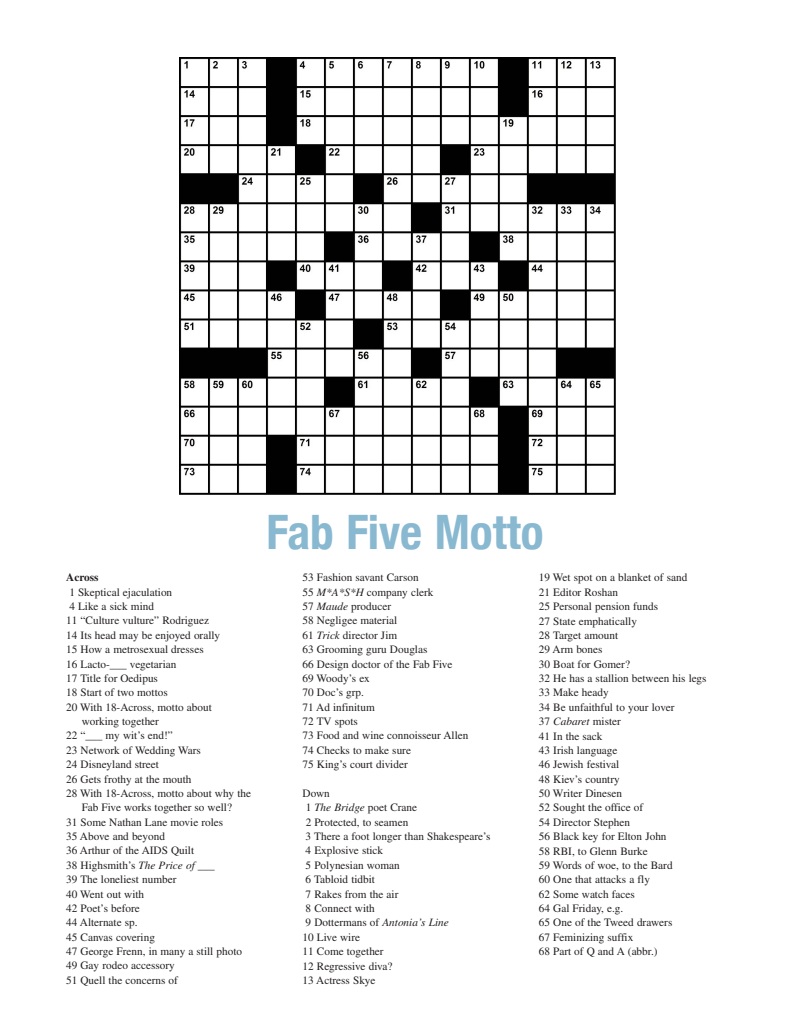
<style>
.page{position:relative;width:810px;height:1035px;background:#fff}
.page>*{position:absolute;margin:0;border:0;box-sizing:border-box;transform-origin:0 0}
.t1{font:700 condensed 47.5px "Helvetica Neue";color:#89b8d1}
.t2{font:11.25px/14.4px "Times LT Std";color:#231f20}
.t3{font:700 11.25px "Times LT Std";color:#231f20}
.s1{font-style:italic}
</style>
<div class="page">
<img style="left:180px;top:58px;width:436px;height:436px">
<p class="t3" style="left:66px;top:574px;width:34px">Across</p>
<p class="t2" style="left:69px;top:586px;width:104px">1 Skeptical ejaculation</p>
<p class="t2" style="left:69px;top:600px;width:86px">4 Like a sick mind</p>
<p class="t2" style="left:66px;top:615px;width:144px">11 “Culture vulture” Rodriguez</p>
<p class="t2" style="left:66px;top:629px;width:156px">14 Its head may be enjoyed orally</p>
<p class="t2" style="left:66px;top:643px;width:139px">15 How a metrosexual dresses</p>
<p class="t2" style="left:66px;top:658px;width:112px">16 Lacto-___ vegetarian</p>
<p class="t2" style="left:66px;top:672px;width:93px">17 Title for Oedipus</p>
<p class="t2" style="left:66px;top:687px;width:103px">18 Start of two mottos</p>
<p class="t2" style="left:66px;top:701px;width:147px">20 With 18-Across, motto about</p>
<p class="t2" style="left:82px;top:715px;width:79px">working together</p>
<p class="t2" style="left:66px;top:730px;width:108px">22 “___ my wit’s end!”</p>
<p class="t2" style="left:66px;top:744px;width:136px">23 Network of Wedding Wars</p>
<p class="t2" style="left:66px;top:758px;width:94px">24 Disneyland street</p>
<p class="t2" style="left:66px;top:773px;width:127px">26 Gets frothy at the mouth</p>
<p class="t2" style="left:66px;top:787px;width:186px">28 With 18-Across, motto about why the</p>
<p class="t2" style="left:82px;top:802px;width:152px">Fab Five works together so well?</p>
<p class="t2" style="left:66px;top:816px;width:159px">31 Some Nathan Lane movie roles</p>
<p class="t2" style="left:66px;top:830px;width:100px">35 Above and beyond</p>
<p class="t2" style="left:66px;top:845px;width:129px">36 Arthur of the AIDS Quilt</p>
<p class="t2" style="left:66px;top:859px;width:150px">38 Highsmith’s <span class="s1">The Price of</span> ___</p>
<p class="t2" style="left:66px;top:873px;width:112px">39 The loneliest number</p>
<p class="t2" style="left:66px;top:888px;width:80px">40 Went out with</p>
<p class="t2" style="left:66px;top:902px;width:75px">42 Poet’s before</p>
<p class="t2" style="left:66px;top:917px;width:73px">44 Alternate sp.</p>
<p class="t2" style="left:66px;top:931px;width:90px">45 Canvas covering</p>
<p class="t2" style="left:66px;top:945px;width:177px">47 George Frenn, in many a still photo</p>
<p class="t2" style="left:66px;top:960px;width:110px">49 Gay rodeo accessory</p>
<p class="t2" style="left:66px;top:974px;width:113px">51 Quell the concerns of</p>
<h1 class="t1" style="left:266px;top:504px;width:279px">Fab Five Motto</h1>
<p class="t2" style="left:303px;top:572px;width:167px">53 Fashion savant Carson<br>55 <span class="s1">M*A*S*H</span> company clerk<br>57 <span class="s1">Maude</span> producer<br>58 Negligee material<br>61 <span class="s1">Trick</span> director Jim<br>63 Grooming guru Douglas<br>66 Design doctor of the Fab Five<br>69 Woody’s ex<br>70 Doc’s grp.<br>71 Ad infinitum<br>72 TV spots<br>73 Food and wine connoisseur Allen<br>74 Checks to make sure<br>75 King’s court divider</p>
<p class="t2" style="left:303px;top:787px;width:190px">Down<br>1 <span class="s1">The Bridge</span> poet Crane<br>2 Protected, to seamen<br>3 There a foot longer than Shakespeare’s<br>4 Explosive stick<br>5 Polynesian woman<br>6 Tabloid tidbit<br>7 Rakes from the air<br>8 Connect with<br>9 Dottermans of <span class="s1">Antonia’s Line<br></span>10 Live wire<br>11 Come together<br>12 Regressive diva?<br>13 Actress Skye</p>
<p class="t2" style="left:539px;top:572px;width:169px">19 Wet spot on a blanket of sand<br>21 Editor Roshan<br>25 Personal pension funds<br>27 State emphatically<br>28 Target amount<br>29 Arm bones<br>30 Boat for Gomer?<br>32 He has a stallion between his legs<br>33 Make heady<br>34 Be unfaithful to your lover<br>37 <span class="s1">Cabaret</span> mister<br>41 In the sack<br>43 Irish language<br>46 Jewish festival<br>48 Kiev’s country<br>50 Writer Dinesen<br>52 Sought the office of<br>54 Director Stephen<br>56 Black key for Elton John<br>58 RBI, to Glenn Burke<br>59 Words of woe, to the Bard<br>60 One that attacks a fly<br>62 Some watch faces<br>64 Gal Friday, e.g.<br>65 One of the Tweed drawers<br>67 Feminizing suffix<br>68 Part of Q and A (abbr.)</p>
</div>
